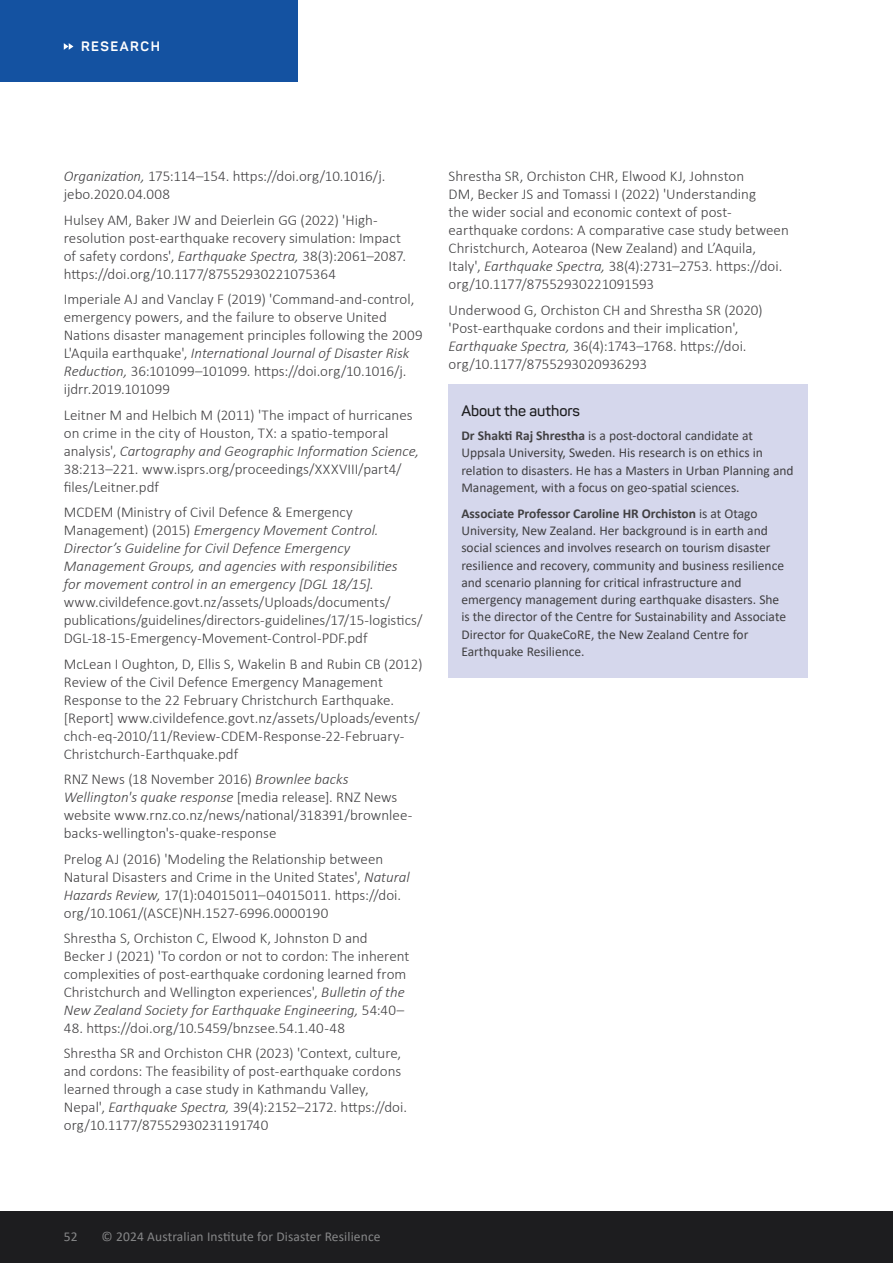
<style>
.page{position:relative;width:893px;height:1263px;background:#fff}
.page>*{position:absolute;margin:0;border:0;box-sizing:border-box;transform-origin:0 0}
.t1{font:300 15px/18px "Calibri";color:#414042}
.t2{font:italic 300 15px/18px "Calibri";color:#414042}
.t3{font:600 15px "Panton";color:#1d1d1f}
.t4{font:13.5px/17.2px "Calibri";color:#414042}
.t5{font:13.5px "Calibri";letter-spacing:.01em;color:#868788}
.t6{font:700 13.5px "Panton";letter-spacing:.11em;color:#fff}
.s1{font-style:italic}
.s2{font-style:normal}
.s3{font-weight:700}
</style>
<div class="page">
<div style="left:0;top:1212px;width:893px;height:51px;background:#1d1d1f"></div>
<div style="left:0;top:0;width:298px;height:81px;background:#1452a1"></div>
<svg style="left:64px;top:43px;width:9px;height:7px"></svg>
<div style="left:449px;top:384px;width:359px;height:48px;background:#d5d7ec"></div>
<div style="left:449px;top:413px;width:359px;height:101px;background:#d5d7ec"></div>
<div style="left:449px;top:491px;width:359px;height:187px;background:#d5d7ec"></div>
<p class="t6" style="left:81px;top:38px;width:80px">RESEARCH</p>
<p class="t1" style="left:64px;top:167px;width:323px"><span class="s1">Organization,</span> 175:114–154. https://doi.org/10.1016/j. jebo.2020.04.008</p>
<p class="t1" style="left:64px;top:211px;width:344px">Hulsey AM, Baker JW and Deierlein GG (2022) 'High&shy;resolution post-earthquake recovery simulation: Impact of safety cordons', <span class="s1">Earthquake Spectra,</span> 38(3):2061–2087. https://doi.org/10.1177/87552930221075364</p>
<p class="t1" style="left:64px;top:290px;width:360px">Imperiale AJ and Vanclay F (2019) 'Command-and-control, emergency powers, and the failure to observe United Nations disaster management principles following the 2009<br>L'Aquila earthquake', <span class="s1">International Journal of Disaster Risk Reduction,</span> 36:101099–101099. https://doi.org/10.1016/j. ijdrr.2019.101099</p>
<p class="t1" style="left:64px;top:406px;width:357px">Leitner M and Helbich M (2011) 'The impact of hurricanes on crime in the city of Houston, TX: a spatio-temporal analysis', <span class="s1">Cartography and Geographic Information Science, </span>38:213–221. www.isprs.org/proceedings/XXXVIII/part4/ files/Leitner.pdf</p>
<p class="t2" style="left:64px;top:503px;width:335px"><span class="s2">MCDEM (Ministry of Civil Defence &amp; Emergency Management) (2015)</span> Emergency Movement Control.<br>Director’s Guideline for Civil Defence Emergency Management Groups, and agencies with responsibilities for movement control in an emergency [DGL 18/15].</p>
<p class="t1" style="left:64px;top:593px;width:360px">www.civildefence.govt.nz/assets/Uploads/documents/ publications/guidelines/directors-guidelines/17/15-logistics/<br>DGL-18-15-Emergency-Movement-Control-PDF.pdf</p>
<p class="t1" style="left:64px;top:654px;width:360px">McLean I Oughton, D, Ellis S, Wakelin B and Rubin CB (2012)<br>Review of the Civil Defence Emergency Management Response to the 22 February Christchurch Earthquake. [Report] www.civildefence.govt.nz/assets/Uploads/events/ chch-eq-2010/11/Review-CDEM-Response-22-February-Christchurch-Earthquake.pdf</p>
<p class="t1" style="left:64px;top:770px;width:350px">RNZ News (18 November 2016) <span class="s1">Brownlee backs Wellington's quake response</span> [media release]. RNZ News website www.rnz.co.nz/news/national/318391/brownlee&shy;backs-wellington's-quake-response</p>
<p class="t1" style="left:64px;top:849px;width:347px">Prelog AJ (2016) 'Modeling the Relationship between Natural Disasters and Crime in the United States', <span class="s1">Natural Hazards Review,</span> 17(1):04015011–04015011. https://doi. org/10.1061/(ASCE)NH.1527-6996.0000190</p>
<p class="t1" style="left:64px;top:929px;width:347px">Shrestha S, Orchiston C, Elwood K, Johnston D and Becker J (2021) 'To cordon or not to cordon: The inherent complexities of post-earthquake cordoning learned from Christchurch and Wellington experiences', <span class="s1">Bulletin of the New Zealand Society for Earthquake Engineering,</span> 54:40–</p>
<p class="t1" style="left:64px;top:1015px;width:339px;line-height:25.5px">48. https://doi.org/10.5459/bnzsee.54.1.40-48<br>Shrestha SR and Orchiston CHR (2023) 'Context, culture,</p>
<p class="t1" style="left:64px;top:1062px;width:345px">and cordons: The feasibility of post-earthquake cordons learned through a case study in Kathmandu Valley, Nepal', <span class="s1">Earthquake Spectra,</span> 39(4):2152–2172. https://doi. org/10.1177/87552930231191740</p>
<p class="t1" style="left:449px;top:167px;width:342px">Shrestha SR, Orchiston CHR, Elwood KJ, Johnston<br>DM, Becker JS and Tomassi I (2022) 'Understanding<br>the wider social and economic context of post&shy;earthquake cordons: A comparative case study between Christchurch, Aotearoa (New Zealand) and L’Aquila, Italy', <span class="s1">Earthquake Spectra,</span> 38(4):2731–2753. https://doi. org/10.1177/87552930221091593</p>
<p class="t1" style="left:449px;top:301px;width:316px">Underwood G, Orchiston CH and Shrestha SR (2020) 'Post-earthquake cordons and their implication', <span class="s1">Earthquake Spectra,</span> 36(4):1743–1768. https://doi. org/10.1177/8755293020936293</p>
<p class="t3" style="left:461px;top:401px;width:120px">About the authors</p>
<p class="t4" style="left:461px;top:427px;width:334px"><span class="s3">Dr Shakti Raj Shrestha</span> is a post-doctoral candidate at Uppsala University, Sweden. His research is on ethics in relation to disasters. He has a Masters in Urban Planning and Management, with a focus on geo-spatial sciences.</p>
<p class="t4" style="left:461px;top:504px;width:326px"><span class="s3">Associate Professor Caroline HR Orchiston</span> is at Otago University, New Zealand. Her background is in earth and social sciences and involves research on tourism disaster resilience and recovery, community and business resilience and scenario planning for critical infrastructure and emergency management during earthquake disasters. She is the director of the Centre for Sustainability and Associate Director for QuakeCoRE, the New Zealand Centre for Earthquake Resilience.</p>
<p class="t5" style="left:64px;top:1227px;width:15px">52</p>
<p class="t5" style="left:102px;top:1227px;width:280px">© 2024 Australian Institute for Disaster Resilience</p>
</div>
